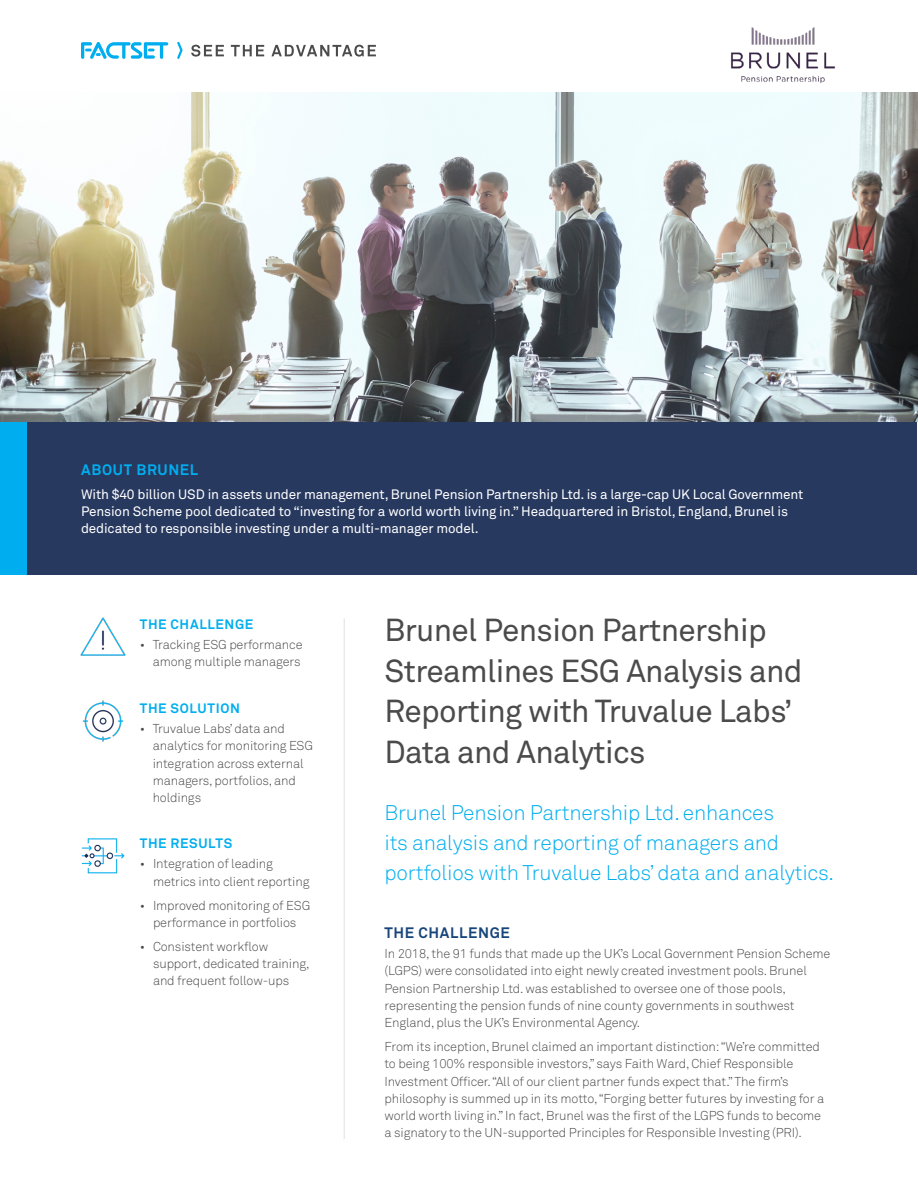
<style>
.page{position:relative;width:918px;height:1188px;background:#fff}
.page>*{position:absolute;margin:0;border:0;box-sizing:border-box;transform-origin:0 0}
.t1{font:31.5px/40.5px "Akkurat Pro";letter-spacing:-.02em;color:#4b4b4c}
.t2{font:21px/30px "Akkurat Light Pro";letter-spacing:-.01em;color:#00aeef}
.t3{font:700 15px "Akkurat Pro";letter-spacing:.045em;color:#17457a}
.t4{font:700 15px "Akkurat Pro";letter-spacing:.045em;color:#00aeef}
.t5{font:13.5px/17.2px "Akkurat Pro";letter-spacing:-.01em;color:#fff}
.t6{font:700 13.5px "Akkurat Pro";letter-spacing:.045em;color:#00aeef}
.t7{font:12.75px/17.2px "Akkurat Light Pro";letter-spacing:-.01em;color:#4b4b4c}
</style>
<div class="page">
<img style="left:0;top:93px;width:918px;height:329px">
<div style="left:1px;top:422px;width:916px;height:153px;background:#283960"></div>
<img style="left:731px;top:27px;width:104px;height:56px">
<div style="left:1px;top:422px;width:26px;height:153px;background:#00aeef"></div>
<hr style="left:344px;top:618px;width:1px;height:521px;background:#e2e1e1">
<img style="left:80px;top:617px;width:46px;height:39px">
<img style="left:82px;top:700px;width:42px;height:42px">
<img style="left:81px;top:838px;width:44px;height:36px">
<svg style="left:191px;top:45px;width:33px;height:12px"></svg>
<svg style="left:231px;top:45px;width:33px;height:11px"></svg>
<svg style="left:271px;top:45px;width:105px;height:12px"></svg>
<svg style="left:81px;top:42px;width:87px;height:17px"></svg>
<svg style="left:177px;top:42px;width:6px;height:17px"></svg>
<p class="t4" style="left:81px;top:460px;width:119px">ABOUT BRUNEL</p>
<p class="t5" style="left:81px;top:486px;width:724px">With $40 billion USD in assets under management, Brunel Pension Partnership Ltd. is a large-cap UK Local Government<br>Pension Scheme pool dedicated to “investing for a world worth living in.” Headquartered in Bristol, England, Brunel is dedicated to responsible investing under a multi-manager model.</p>
<p class="t6" style="left:140px;top:616px;width:115px">THE CHALLENGE</p>
<p class="t7" style="left:140px;top:636px;width:164px;text-align:right">• Tracking ESG performance among multiple managers</p>
<p class="t6" style="left:140px;top:700px;width:102px">THE SOLUTION</p>
<p class="t7" style="left:153px;top:720px;width:162px;text-indent:-13px">• Truvalue Labs’ data and analytics for monitoring ESG integration across external managers, portfolios, and holdings</p>
<p class="t6" style="left:140px;top:835px;width:94px">THE RESULTS</p>
<p class="t7" style="left:153px;top:855px;width:158px;text-indent:-13px">• Integration of leading metrics into client reporting</p>
<p class="t7" style="left:140px;top:897px;width:172px;text-align:center">• Improved monitoring of ESG performance in portfolios</p>
<p class="t7" style="left:153px;top:938px;width:158px;text-indent:-13px">• Consistent workflow support, dedicated training, and frequent follow-ups</p>
<h1 class="t1" style="left:384px;top:610px;width:420px">Brunel Pension Partnership<br>Streamlines ESG Analysis and<br>Reporting with Truvalue Labs’<br>Data and Analytics</h1>
<h2 class="t2" style="left:384px;top:798px;width:451px">Brunel Pension Partnership Ltd. enhances<br>its analysis and reporting of managers and portfolios with Truvalue Labs’ data and analytics.</h2>
<p class="t3" style="left:385px;top:924px;width:127px">THE CHALLENGE</p>
<p class="t7" style="left:384px;top:945px;width:448px">In 2018, the 91 funds that made up the UK’s Local Government Pension Scheme (LGPS) were consolidated into eight newly created investment pools. Brunel Pension Partnership Ltd. was established to oversee one of those pools, representing the pension funds of nine county governments in southwest England, plus the UK’s Environmental Agency.</p>
<p class="t7" style="left:384px;top:1038px;width:441px">From its inception, Brunel claimed an important distinction: “We’re committed to being 100% responsible investors,” says Faith Ward, Chief Responsible Investment Officer. “All of our client partner funds expect that.” The firm’s philosophy is summed up in its motto, “Forging better futures by investing for a world worth living in.” In fact, Brunel was the first of the LGPS funds to become a signatory to the UN-supported Principles for Responsible Investing (PRI).</p>
</div>
